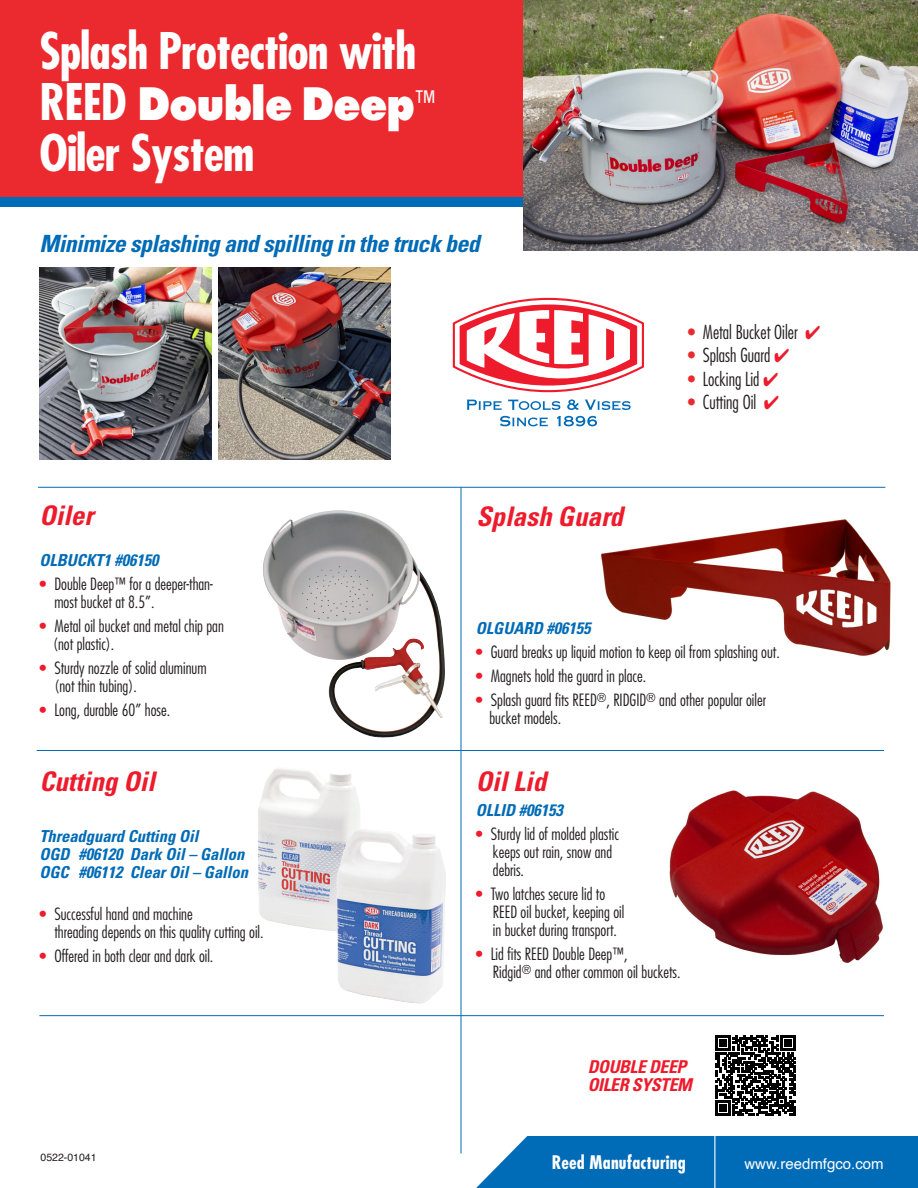
<style>
.page{position:relative;width:918px;height:1188px;background:#fff}
.page>*{position:absolute;margin:0;border:0;box-sizing:border-box;transform-origin:0 0}
.t1{font:700 condensed 49.05px "Futura Std";letter-spacing:-.02em;color:#fff}
.t2{font:800 49.05px "Futura PT";letter-spacing:-.02em;color:#fff;scale:.91 1}
.t3{font:27px "Univers LT 67 Bd Cn Obl";color:#ee1b2c}
.t4{font:23.7px "Univers LT 67 Bd Cn Obl";letter-spacing:-.02em;color:#006bb6}
.t5{font:300 condensed 18.9px "Futura Std";color:#231f20;scale:.96 1}
.t6{font:700 condensed 18.15px "Futura Std";letter-spacing:.01em;color:#fff}
.t7{font:17.7px/17.9px "Univers LT 67 Bd Cn Obl";letter-spacing:-.02em;color:#ee1b2c}
.t8{font:300 condensed 16.5px/18px "Futura Std";color:#231f20}
.t9{font:16.5px/18px "Univers LT 67 Bd Cn Obl";color:#006bb6}
.t10{font:15px "Helvetica";color:#fff}
.t11{font:10.5px "Helvetica";color:#231f20}
.s1{font-family:"Futura Std";font-weight:700;font-stretch:condensed}
.s2{font-family:"Futura Std";font-weight:300;font-stretch:condensed;font-size:30.15px}
.s3{color:#eb2a2f}
.s4{color:#ee1b2c}
</style>
<div class="page">
<img style="left:601px;top:519px;width:290px;height:137px">
<div style="left:0;top:0;width:918px;height:202px;background:#eb2a2f"></div>
<div style="left:476px;top:1136px;width:442px;height:52px;background:#006bb6"></div>
<hr style="left:714px;top:1135px;width:1px;height:53px;background:#fff">
<hr style="left:461px;top:487px;width:1px;height:667px;background:#006bb6">
<hr style="left:37px;top:750px;width:847px;height:1px;background:#006bb6">
<hr style="left:39px;top:1015px;width:845px;height:1px;background:#006bb6">
<img style="left:263px;top:510px;width:178px;height:228px">
<img style="left:258px;top:768px;width:102px;height:163px">
<div style="left:0;top:197px;width:529px;height:9px;background:#006bb6"></div>
<img style="left:523px;top:0;width:395px;height:251px">
<img style="left:336px;top:829px;width:110px;height:175px">
<img style="left:669px;top:790px;width:214px;height:173px">
<img style="left:218px;top:267px;width:173px;height:192px">
<img style="left:39px;top:267px;width:173px;height:192px">
<hr style="left:38px;top:487px;width:847px;height:1px;background:#006bb6">
<svg style="left:715px;top:1035px;width:81px;height:80px"></svg>
<svg style="left:453px;top:298px;width:191px;height:95px"></svg>
<svg style="left:467px;top:400px;width:35px;height:10px"></svg>
<svg style="left:508px;top:399px;width:52px;height:11px"></svg>
<svg style="left:567px;top:399px;width:11px;height:11px"></svg>
<svg style="left:585px;top:400px;width:46px;height:10px"></svg>
<svg style="left:500px;top:416px;width:48px;height:10px"></svg>
<svg style="left:557px;top:416px;width:40px;height:10px"></svg>
<h1 class="t1" style="left:39px;top:20px;width:378px">Splash Protection with</h1>
<h1 class="t2" style="left:39px;top:72px;width:437px"><span class="s1">REED</span> Double Deep<span class="s2">™</span></h1>
<h1 class="t1" style="left:39px;top:122px;width:217px">Oiler System</h1>
<h3 class="t4" style="left:39px;top:229px;width:442px">Minimize splashing and spilling in the truck bed</h3>
<h2 class="t3" style="left:39px;top:499px;width:56px">Oiler</h2>
<h2 class="t3" style="left:477px;top:500px;width:148px">Splash Guard</h2>
<p class="t5" style="left:688px;top:321px;width:140px"><span class="s3">•</span> Metal Bucket Oiler <span class="s4">✔</span></p>
<p class="t5" style="left:688px;top:344px;width:107px"><span class="s3">•</span> Splash Guard <span class="s4">✔</span></p>
<p class="t5" style="left:688px;top:367px;width:96px"><span class="s3">•</span> Locking Lid <span class="s4">✔</span></p>
<p class="t5" style="left:688px;top:391px;width:96px"><span class="s3">•</span> Cutting Oil <span class="s4">✔</span></p>
<p class="t9" style="left:39px;top:551px;width:121px">OLBUCKT1 #06150</p>
<p class="t8" style="left:54px;top:575px;width:160px;text-indent:-15px"><span class="s4">•</span> Double Deep™ for a deeper-than&shy;most bucket at 8.5”.</p>
<p class="t8" style="left:53px;top:617px;width:172px;text-indent:-14px"><span class="s4">•</span> Metal oil bucket and metal chip pan (not plastic).</p>
<p class="t8" style="left:54px;top:659px;width:154px;text-indent:-15px"><span class="s4">•</span> Sturdy nozzle of solid aluminum (not thin tubing).</p>
<p class="t8" style="left:39px;top:701px;width:132px"><span class="s4">•</span> Long, durable 60” hose.</p>
<h2 class="t3" style="left:39px;top:765px;width:117px">Cutting Oil</h2>
<p class="t9" style="left:39px;top:827px;width:210px">Threadguard Cutting Oil<br>OGD #06120 Dark Oil – Gallon<br>OGC #06112 Clear Oil – Gallon</p>
<p class="t8" style="left:54px;top:905px;width:211px;text-indent:-15px"><span class="s4">•</span> Successful hand and machine<br>threading depends on this quality cutting oil.</p>
<p class="t8" style="left:39px;top:947px;width:176px"><span class="s4">•</span> Offered in both clear and dark oil.</p>
<p class="t11" style="left:40px;top:1150px;width:58px">0522-01041</p>
<p class="t9" style="left:476px;top:619px;width:116px">OLGUARD #06155</p>
<p class="t8" style="left:476px;top:643px;width:305px"><span class="s4">•</span> Guard breaks up liquid motion to keep oil from splashing out.</p>
<p class="t8" style="left:476px;top:667px;width:172px"><span class="s4">•</span> Magnets hold the guard in place.</p>
<p class="t8" style="left:490px;top:691px;width:278px;text-indent:-14px"><span class="s4">•</span> Splash guard fits REED<sup>®</sup>, RIDGID<sup>®</sup> and other popular oiler bucket models.</p>
<h2 class="t3" style="left:476px;top:765px;width:72px">Oil Lid</h2>
<p class="t9" style="left:476px;top:801px;width:89px">OLLID #06153</p>
<p class="t8" style="left:493px;top:825px;width:128px;text-indent:-17px"><span class="s4">•</span> Sturdy lid of molded plastic keeps out rain, snow and debris.</p>
<p class="t8" style="left:493px;top:885px;width:133px;text-indent:-17px"><span class="s4">•</span> Two latches secure lid to<br>REED oil bucket, keeping oil in bucket during transport.</p>
<p class="t8" style="left:493px;top:945px;width:189px;text-indent:-17px"><span class="s4">•</span> Lid fits REED Double Deep™,<br>Ridgid<sup>®</sup> and other common oil buckets.</p>
<p class="t7" style="left:588px;top:1058px;width:106px">DOUBLE DEEP<br>OILER SYSTEM</p>
<p class="t6" style="left:552px;top:1151px;width:136px">Reed Manufacturing</p>
<p class="t10" style="left:744px;top:1153px;width:141px">www.reedmfgco.com</p>
</div>
